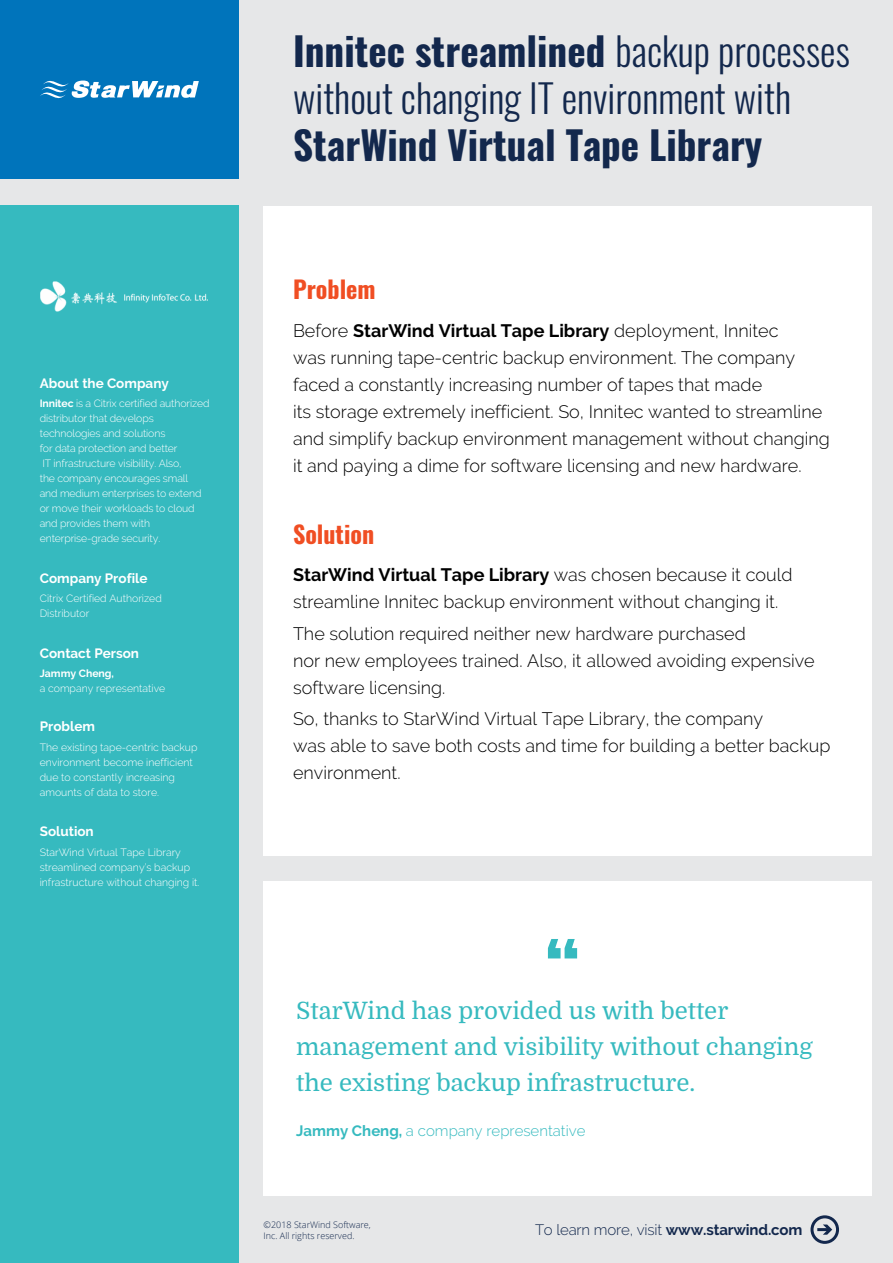
<style>
.page{position:relative;width:893px;height:1263px;background:#e6e7e8}
.page>*{position:absolute;margin:0;border:0;box-sizing:border-box;transform-origin:0 0}
.t1{font:300 39px/46.8px "Oswald";color:#13284d}
.t2{font:700 39px "Oswald";color:#13284d}
.t3{font:24px/36px "Domine";color:#36babf}
.t4{font:700 24px "Oswald";color:#f04e23}
.t5{font:300 18px/27px "Raleway";color:#000}
.t6{font:300 15px "Raleway";letter-spacing:-.01em;color:#13284d}
.t7{font:300 15px "Raleway";color:#36babf}
.t8{font:700 13.5px "Raleway";color:#fff}
.t9{font:300 10.5px/15px "Raleway";letter-spacing:-.01em;color:#fff}
.t10{font:700 10.5px "Raleway";color:#fff}
.t11{font:300 9px/10.8px "Open Sans";color:#13284d}
.s1{font-weight:700}
</style>
<div class="page">
<div style="left:264px;top:206px;width:608px;height:650px;background:#fff"></div>
<div style="left:264px;top:882px;width:608px;height:314px;background:#fff"></div>
<div style="left:0;top:0;width:238px;height:179px;background:#0074bb"></div>
<div style="left:0;top:206px;width:238px;height:1057px;background:#36babf"></div>
<svg style="left:40px;top:80px;width:159px;height:19px"></svg>
<div style="left:810px;top:1215px;width:29px;height:29px;border:3px solid #13284d;border-radius:50%"></div>
<svg style="left:817px;top:1224px;width:15px;height:11px"></svg>
<svg style="left:548px;top:939px;width:29px;height:19px"></svg>
<img style="left:40px;top:281px;width:168px;height:31px">
<p class="t8" style="left:40px;top:375px;width:131px">About the Company</p>
<p class="t9" style="left:40px;top:396px;width:171px"><span class="s1">Innitec</span> is a Citrix certified authorized distributor that develops technologies and solutions<br>for data protection and better<br>IT infrastructure visibility. Also,<br>the company encourages small<br>and medium enterprises to extend or move their workloads to cloud and provides them with enterprise-grade security.</p>
<p class="t8" style="left:40px;top:570px;width:109px">Company Profile</p>
<p class="t9" style="left:40px;top:591px;width:124px">Citrix Certified Authorized<br>Distributor</p>
<p class="t8" style="left:40px;top:645px;width:101px">Contact Person</p>
<p class="t10" style="left:40px;top:668px;width:76px">Jammy Cheng,</p>
<p class="t9" style="left:40px;top:681px;width:127px">a company representative</p>
<p class="t8" style="left:40px;top:719px;width:57px">Problem</p>
<p class="t9" style="left:40px;top:740px;width:159px">The existing tape-centric backup environment become inefficient due to constantly increasing amounts of data to store.</p>
<p class="t8" style="left:40px;top:824px;width:56px">Solution</p>
<p class="t9" style="left:40px;top:845px;width:161px">StarWind Virtual Tape Library streamlined company’s backup infrastructure without changing it.</p>
<h1 class="t1" style="left:293px;top:23px;width:558px"><span class="s1">Innitec streamlined</span> backup processes without changing IT environment with</h1>
<h1 class="t2" style="left:293px;top:124px;width:471px">StarWind Virtual Tape Library</h1>
<h2 class="t4" style="left:293px;top:277px;width:84px">Problem</h2>
<p class="t5" style="left:293px;top:317px;width:538px">Before <span class="s1">StarWind Virtual Tape Library</span> deployment, Innitec<br>was running tape-centric backup environment. The company faced a constantly increasing number of tapes that made<br>its storage extremely inefficient. So, Innitec wanted to streamline and simplify backup environment management without changing it and paying a dime for software licensing and new hardware.</p>
<h2 class="t4" style="left:293px;top:521px;width:83px">Solution</h2>
<p class="t5" style="left:293px;top:561px;width:501px"><span class="s1">StarWind Virtual Tape Library</span> was chosen because it could streamline Innitec backup environment without changing it.</p>
<p class="t5" style="left:293px;top:620px;width:523px">The solution required neither new hardware purchased<br>nor new employees trained. Also, it allowed avoiding expensive software licensing.</p>
<p class="t5" style="left:293px;top:705px;width:539px">So, thanks to StarWind Virtual Tape Library, the company<br>was able to save both costs and time for building a better backup environment.</p>
<h2 class="t3" style="left:296px;top:993px;width:518px">StarWind has provided us with better management and visibility without changing the existing backup infrastructure.</h2>
<p class="t7" style="left:296px;top:1122px;width:291px"><span class="s1">Jammy Cheng,</span> a company representative</p>
<p class="t11" style="left:264px;top:1219px;width:109px">©2018 StarWind Software,<br>Inc. All rights reserved.</p>
<p class="t6" style="left:535px;top:1221px;width:269px">To learn more, visit <span class="s1">www.starwind.com</span></p>
</div>
